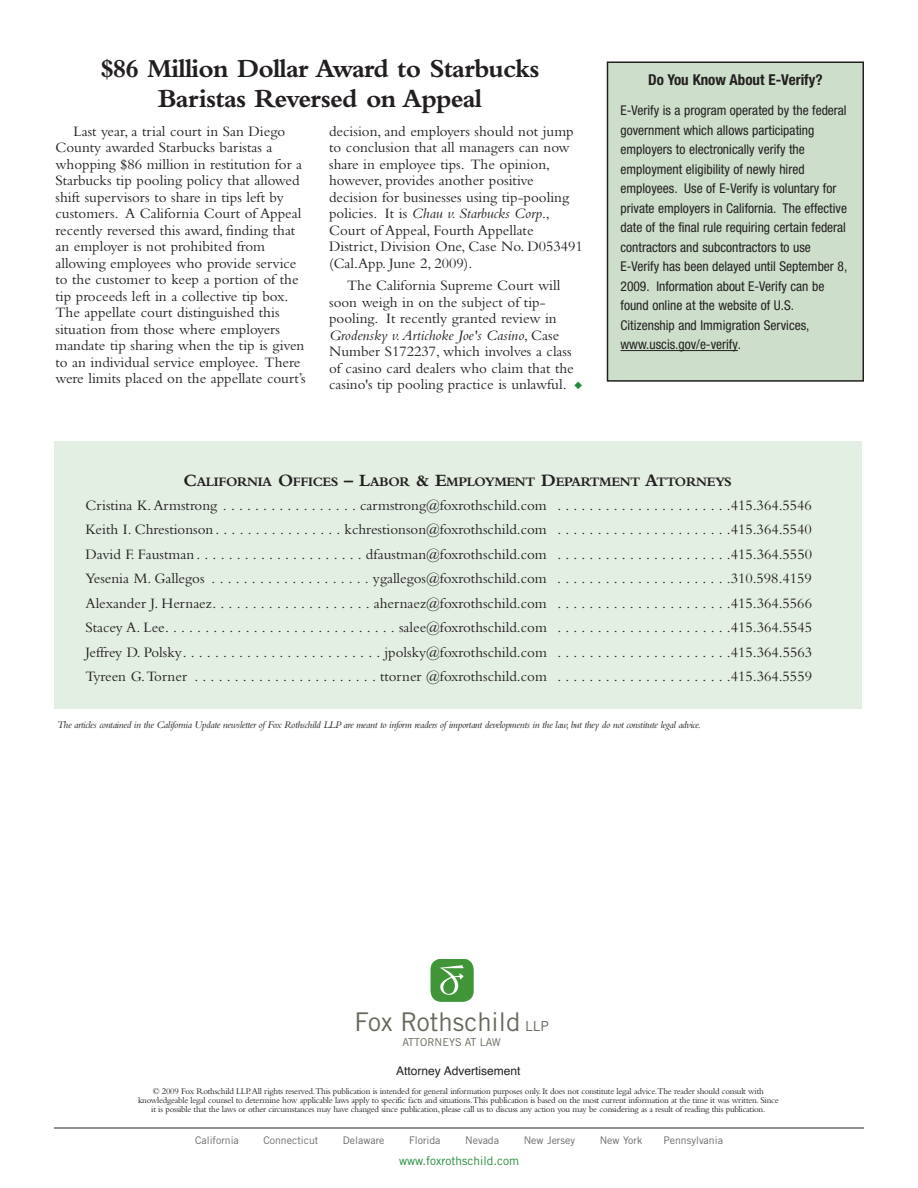
<style>
.page{position:relative;width:918px;height:1188px;background:#fff}
.page>*{position:absolute;margin:0;border:0;box-sizing:border-box;transform-origin:0 0}
.t1{font:700 27px/30px "Bembo";letter-spacing:-.03em;color:#231f20;text-align:center}
.t2{font:25.8px "Trade Gothic";color:#686759}
.t3{font:15px/16.5px "Bembo";color:#231f20}
.t4{font:700 condensed 15px "Helvetica Neue";color:#231f20}
.t5{font:condensed 13.5px/19.5px "Helvetica Neue";color:#231f20}
.t6{font:700 13.5px "Bembo";letter-spacing:-.025em;color:#231f20}
.t7{font:12px "Helvetica";color:#231f20}
.t8{font:12px "Trade Gothic";color:#238b3c}
.t9{font:10.8px "Trade Gothic";color:#686759}
.t10{font:italic 10.5px "Bembo";letter-spacing:-.03em;color:#231f20}
.t11{font:10.5px "Trade Gothic";color:#666b65}
.t12{font:9px/9px "Bembo";letter-spacing:-.025em;color:#231f20;text-align:center}
.s1{font-style:italic}
.s2{color:#238b3c}
.s3{font-size:18px}
.s4{font-size:13.8px}
</style>
<div class="page">
<div style="left:54px;top:442px;width:807px;height:267px;background:#e4efe3"></div>
<hr style="left:54px;top:1128px;width:810px;height:1px;background:#231f20">
<div style="left:431px;top:959px;width:43px;height:43px;background:#3f9537;border-radius:11px"></div>
<svg style="left:440px;top:965px;width:24px;height:30px"></svg>
<div style="left:608px;top:62px;width:255px;height:319px;background:#cddfcb"></div>
<div style="left:607px;top:62px;width:257px;height:320px;border:2px solid #231f20"></div>
<hr style="left:621px;top:350px;width:117px;height:1px;background:#231f20">
<h1 class="t1" style="left:101px;top:56px;width:440px">$86 Million Dollar Award to Starbucks<br>Baristas Reversed on Appeal</h1>
<p class="t3" style="left:56px;top:124px;width:252px;text-indent:18px">Last year, a trial court in San Diego County awarded Starbucks baristas a whopping $86 million in restitution for a Starbucks tip pooling policy that allowed shift supervisors to share in tips left by customers. A California Court of Appeal recently reversed this award, finding that an employer is not prohibited from allowing employees who provide service to the customer to keep a portion of the tip proceeds left in a collective tip box.<br>The appellate court distinguished this situation from those where employers mandate tip sharing when the tip is given to an individual service employee. There were limits placed on the appellate court’s</p>
<p class="t3" style="left:329px;top:124px;width:255px">decision, and employers should not jump to conclusion that all managers can now share in employee tips. The opinion, however, provides another positive decision for businesses using tip-pooling policies. It is <span class="s1">Chau v. Starbucks Corp</span>., Court of Appeal, Fourth Appellate District, Division One, Case No. D053491 (Cal.App. June 2, 2009).</p>
<p class="t3" style="left:329px;top:279px;width:255px;text-indent:18px">The California Supreme Court will soon weigh in on the subject of tip&shy;pooling. It recently granted review in <span class="s1">Grodensky v.Artichoke Joe's Casino</span>, Case Number S172237, which involves a class of casino card dealers who claim that the casino's tip pooling practice is unlawful. <span class="s2">◆</span></p>
<p class="t4" style="left:648px;top:70px;width:176px">Do You Know About E-Verify?</p>
<p class="t5" style="left:621px;top:102px;width:228px">E-Verify is a program operated by the federal government which allows participating employers to electronically verify the employment eligibility of newly hired employees. Use of E-Verify is voluntary for private employers in California. The effective date of the final rule requiring certain federal contractors and subcontractors to use E-Verify has been delayed until September 8, 2009. Information about E-Verify can be found online at the website of U.S.<br>Citizenship and Immigration Services, www.uscis.gov/e-verify.</p>
<p class="t6" style="left:184px;top:477px;width:550px"><span class="s3">C</span>ALIFORNIA <span class="s3">O</span>FFICES <span class="s3">– L</span>ABOR <span class="s3">&amp; E</span>MPLOYMENT <span class="s3">D</span>EPARTMENT <span class="s3">A</span>TTORNEYS</p>
<p class="t3" style="left:86px;top:494px;width:728px;line-height:24.5px;text-align:justify">Cristina K.Armstrong . . . . . . . . . . . . . . . . . carmstrong@foxrothschild.com . . . . . . . . . . . . . . . . . . . . . .415.364.5546<br>Keith I. Chrestionson . . . . . . . . . . . . . . . . kchrestionson@foxrothschild.com . . . . . . . . . . . . . . . . . . . . . .415.364.5540<br>David F. Faustman . . . . . . . . . . . . . . . . . . . . . dfaustman@foxrothschild.com . . . . . . . . . . . . . . . . . . . . . .415.364.5550<br>Yesenia M. Gallegos . . . . . . . . . . . . . . . . . . . . ygallegos@foxrothschild.com . . . . . . . . . . . . . . . . . . . . . .310.598.4159<br>Alexander J. Hernaez. . . . . . . . . . . . . . . . . . . . ahernaez@foxrothschild.com . . . . . . . . . . . . . . . . . . . . . .415.364.5566<br>StaceyA.Lee.............................salee@foxrothschild.com ......................415.364.5545<br>Jeffrey D.Polsky. . . . . . . . . . . . . . . . . . . . . . . . . jpolsky@foxrothschild.com . . . . . . . . . . . . . . . . . . . . . .415.364.5563<br>TyreenG.Torner .......................ttorner@foxrothschild.com ......................415.364.5559</p>
<p class="t10" style="left:57px;top:721px;width:646px">The articles contained in the California Update newsletter of Fox Rothschild LLP are meant to inform readers of important developments in the law, but they do not constitute legal advice.</p>
<h2 class="t2" style="left:355px;top:1012px;width:196px">Fox Rothschild <span class="s4">LLP</span></h2>
<p class="t9" style="left:403px;top:1038px;width:100px">ATTORNEYS AT LAW</p>
<p class="t7" style="left:396px;top:1064px;width:126px">Attorney Advertisement</p>
<p class="t12" style="left:138px;top:1087px;width:642px">© 2009 Fox Rothschild LLP.All rights reserved.This publication is intended for general information purposes only. It does not constitute legal advice.The reader should consult with knowledgeable legal counsel to determine how applicable laws apply to specific facts and situations.This publication is based on the most current information at the time it was written. Since it is possible that the laws or other circumstances may have changed since publication, please call us to discuss any action you may be considering as a result of reading this publication.</p>
<p class="t11" style="left:195px;top:1136px;width:45px">California</p>
<p class="t11" style="left:263px;top:1136px;width:56px">Connecticut</p>
<p class="t11" style="left:343px;top:1136px;width:43px">Delaware</p>
<p class="t11" style="left:409px;top:1136px;width:33px">Florida</p>
<p class="t11" style="left:465px;top:1136px;width:35px">Nevada</p>
<p class="t11" style="left:524px;top:1136px;width:53px">New Jersey</p>
<p class="t11" style="left:600px;top:1136px;width:44px">New York</p>
<p class="t11" style="left:663px;top:1136px;width:61px">Pennsylvania</p>
<p class="t8" style="left:399px;top:1157px;width:121px">www.foxrothschild.com</p>
</div>
